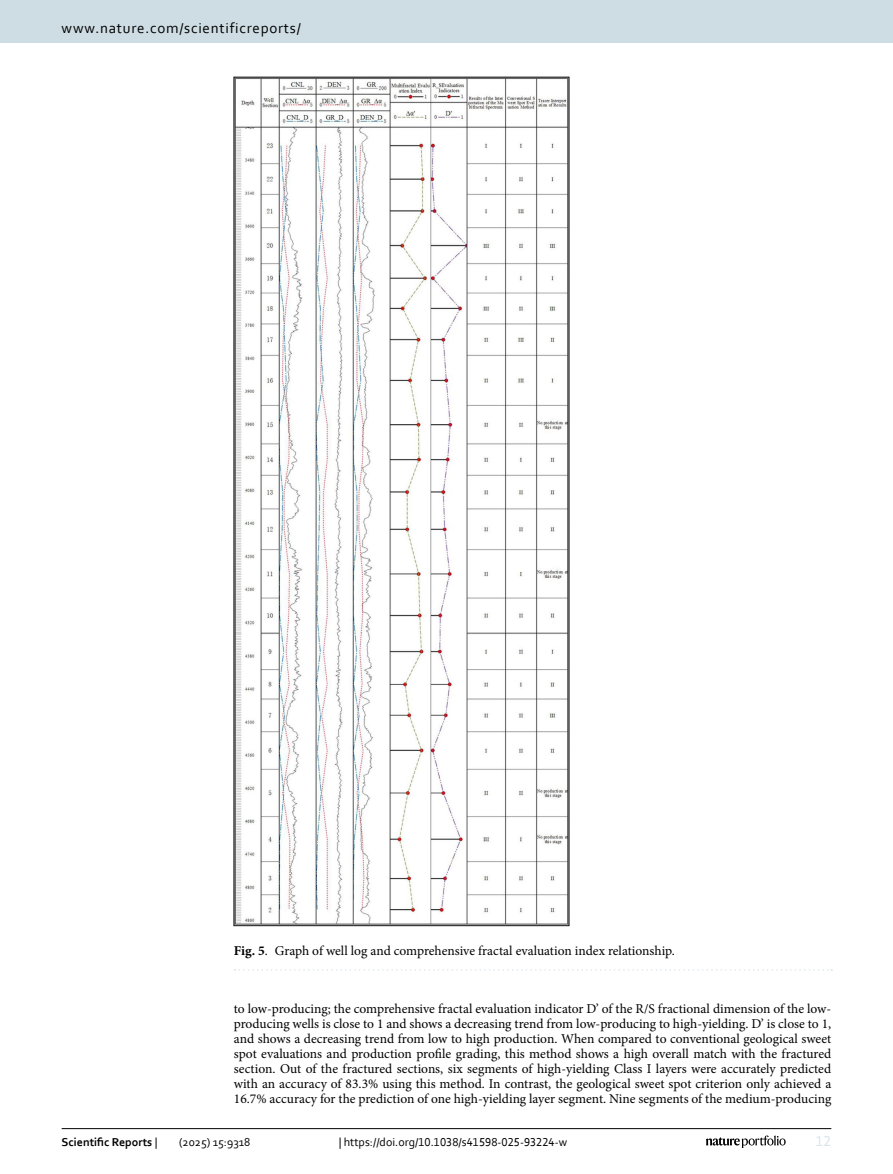
<style>
.page{position:relative;width:893px;height:1174px;background:#fff}
.page>*{position:absolute;margin:0;border:0;box-sizing:border-box;transform-origin:0 0}
.t1{font:15px "Corbel";letter-spacing:.05em;color:#000}
.t2{font:15px "Corbel";color:#d9e4eb}
.Body_Text{font:13.5px/15px "Minion Pro";color:#000;text-align:justify}
.Figure_Caption{font:13.5px "Minion Pro";letter-spacing:-.005em;color:#000}
.t3{font:12px "Corbel";color:#000}
.t4{font:700 12px "Corbel";color:#000}
.s1{font-weight:700}
.s2{font-weight:400}
</style>
<div class="page">
<img style="left:234px;top:76px;width:335px;height:851px">
<svg style="left:235px;top:969px;width:597px;height:1px"></svg>
<hr style="left:62px;top:1128px;width:769px;height:1px;background:#000">
<svg style="left:706px;top:1135px;width:80px;height:12px"></svg>
<div style="left:0;top:0;width:893px;height:43px;background:#cedde4"></div>
<p class="t1" style="left:62px;top:18px;width:241px">www.nature.com/scientificreports/</p>
<p class="Figure_Caption" style="left:234px;top:941px;width:442px"><span class="s1">Fig. 5</span>. Graph of well log and comprehensive fractal evaluation index relationship.</p>
<p class="Body_Text" style="left:234px;top:1000px;width:599px">to low-producing; the comprehensive fractal evaluation indicator D’ of the R/S fractional dimension of the low&shy;producing wells is close to 1 and shows a decreasing trend from low-producing to high-yielding. D’ is close to 1, and shows a decreasing trend from low to high production. When compared to conventional geological sweet spot evaluations and production profile grading, this method shows a high overall match with the fractured section. Out of the fractured sections, six segments of high-yielding Class I layers were accurately predicted with an accuracy of 83.3% using this method. In contrast, the geological sweet spot criterion only achieved a 16.7% accuracy for the prediction of one high-yielding layer segment. Nine segments of the medium-producing</p>
<p class="t4" style="left:62px;top:1134px;width:97px">Scientific Reports <span class="s2">|</span></p>
<p class="t3" style="left:179px;top:1134px;width:73px">(2025) 15:9318</p>
<p class="t3" style="left:339px;top:1134px;width:230px">| https://doi.org/10.1038/s41598-025-93224-w</p>
<p class="t2" style="left:816px;top:1132px;width:17px">12</p>
</div>
